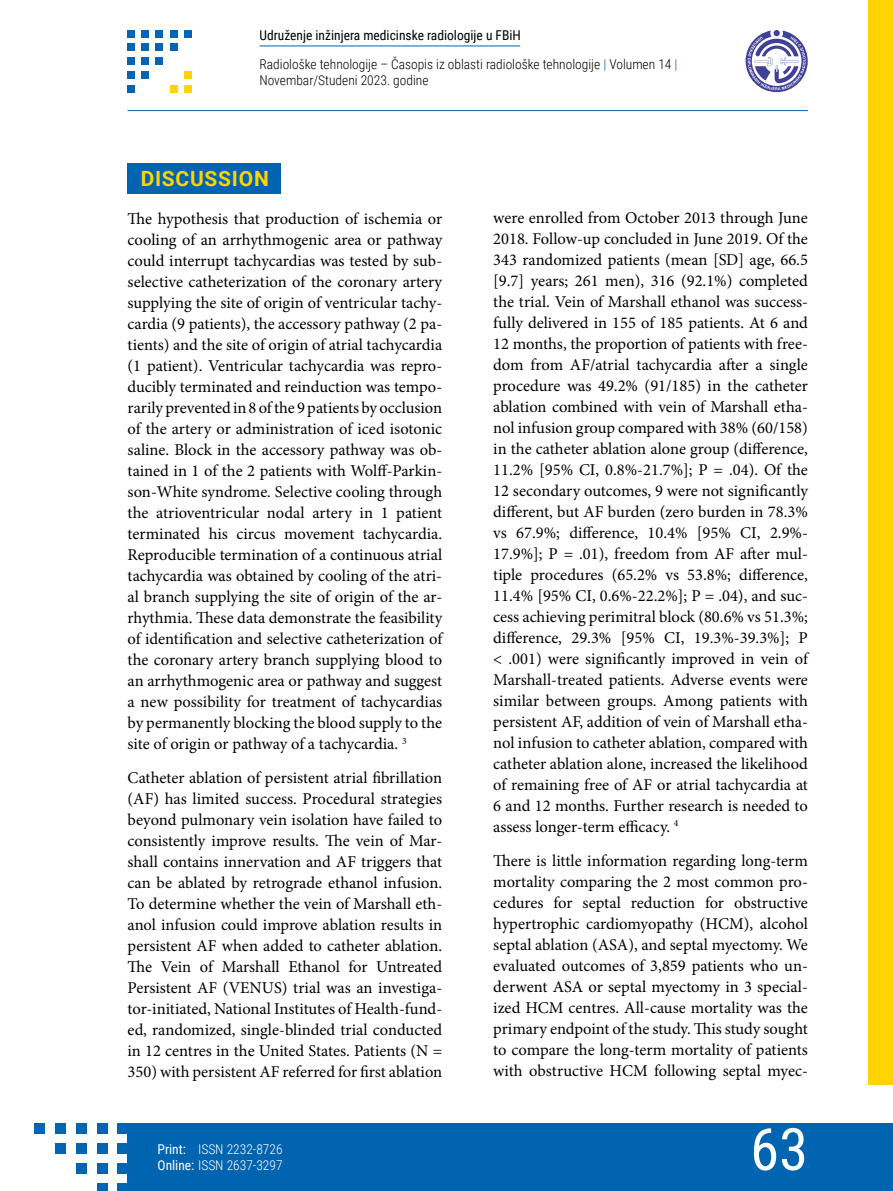
<style>
.page{position:relative;width:893px;height:1191px;background:#fff}
.page>*{position:absolute;margin:0;border:0;box-sizing:border-box;transform-origin:0 0}
.t1{font:58.5px "Roboto Condensed";color:#fff}
.t2{font:700 21px "Roboto";letter-spacing:.035em;color:#ffd400}
.t3{font:16.5px/21px "Minion Pro";color:#000;text-align:justify}
.t4{font:300 13.5px/29px "Roboto Condensed";color:#000}
.t5{font:300 13.5px/16.2px "Roboto Condensed";color:#fff}
.s1{font-weight:400}
.s2{color:#0064b0}
</style>
<div class="page">
<div style="left:868px;top:0;width:25px;height:1084px;background:#ffd400"></div>
<svg style="left:746px;top:30px;width:62px;height:62px"></svg>
<div style="left:184px;top:30px;width:7px;height:7px;background:#0365b1"></div>
<div style="left:156px;top:30px;width:7px;height:7px;background:#0365b1"></div>
<div style="left:170px;top:30px;width:7px;height:7px;background:#0365b1"></div>
<div style="left:142px;top:30px;width:7px;height:7px;background:#0365b1"></div>
<div style="left:128px;top:30px;width:7px;height:7px;background:#0365b1"></div>
<div style="left:156px;top:58px;width:7px;height:7px;background:#0365b1"></div>
<div style="left:142px;top:58px;width:7px;height:7px;background:#0365b1"></div>
<div style="left:128px;top:58px;width:7px;height:7px;background:#0365b1"></div>
<div style="left:156px;top:44px;width:7px;height:7px;background:#0365b1"></div>
<div style="left:170px;top:44px;width:7px;height:7px;background:#0365b1"></div>
<div style="left:142px;top:44px;width:7px;height:7px;background:#0365b1"></div>
<div style="left:128px;top:44px;width:7px;height:7px;background:#0365b1"></div>
<div style="left:184px;top:71px;width:7px;height:7px;background:#ffd400"></div>
<div style="left:142px;top:71px;width:7px;height:7px;background:#0365b1"></div>
<div style="left:128px;top:71px;width:7px;height:7px;background:#0365b1"></div>
<div style="left:184px;top:85px;width:7px;height:7px;background:#ffd400"></div>
<div style="left:170px;top:85px;width:7px;height:7px;background:#ffd400"></div>
<div style="left:128px;top:85px;width:7px;height:7px;background:#0365b1"></div>
<div style="left:34px;top:1123px;width:11px;height:10px;background:#0365b1"></div>
<div style="left:76px;top:1123px;width:11px;height:10px;background:#0365b1"></div>
<div style="left:55px;top:1123px;width:11px;height:10px;background:#0365b1"></div>
<div style="left:97px;top:1123px;width:10px;height:10px;background:#0365b1"></div>
<div style="left:118px;top:1123px;width:10px;height:10px;background:#0365b1"></div>
<div style="left:76px;top:1163px;width:11px;height:10px;background:#0365b1"></div>
<div style="left:97px;top:1163px;width:10px;height:10px;background:#0365b1"></div>
<div style="left:118px;top:1163px;width:10px;height:10px;background:#0365b1"></div>
<div style="left:76px;top:1143px;width:11px;height:10px;background:#0365b1"></div>
<div style="left:55px;top:1143px;width:11px;height:10px;background:#0365b1"></div>
<div style="left:97px;top:1143px;width:10px;height:10px;background:#0365b1"></div>
<div style="left:118px;top:1143px;width:10px;height:10px;background:#0365b1"></div>
<div style="left:97px;top:1183px;width:10px;height:8px;background:#0365b1"></div>
<div style="left:118px;top:1183px;width:10px;height:8px;background:#0365b1"></div>
<div style="left:128px;top:1123px;width:765px;height:68px;background:#0064b0"></div>
<hr style="left:259px;top:46px;width:261px;height:1px;background:#0064b0">
<hr style="left:128px;top:110px;width:680px;height:1px;background:#0064b0">
<div style="left:128px;top:163px;width:153px;height:30px;background:#0064b0"></div>
<p class="t4" style="left:259px;top:20px;width:419px"><span class="s1">Udruženje inžinjera medicinske radiologije u FBiH<br></span>Radiološke tehnologije – Časopis iz oblasti radiološke tehnologije <span class="s2">|</span> Volumen 14 <span class="s2">|</span></p>
<p class="t4" style="left:259px;top:65px;width:171px">Novembar/Studeni 2023. godine</p>
<p class="t2" style="left:141px;top:164px;width:130px">DISCUSSION</p>
<p class="t3" style="left:128px;top:208px;width:316px">The hypothesis that production of ischemia or cooling of an arrhythmogenic area or pathway could interrupt tachycardias was tested by sub&shy;selective catheterization of the coronary artery supplying the site of origin of ventricular tachy&shy;cardia (9 patients), the accessory pathway (2 pa&shy;tients) and the site of origin of atrial tachycardia (1 patient). Ventricular tachycardia was repro&shy;ducibly terminated and reinduction was tempo&shy;rarily prevented in 8 of the 9 patients by occlusion of the artery or administration of iced isotonic saline. Block in the accessory pathway was ob&shy;tained in 1 of the 2 patients with Wolff-Parkin&shy;son-White syndrome. Selective cooling through the atrioventricular nodal artery in 1 patient terminated his circus movement tachycardia.<br>Reproducible termination of a continuous atrial tachycardia was obtained by cooling of the atri&shy;al branch supplying the site of origin of the ar&shy;rhythmia. These data demonstrate the feasibility of identification and selective catheterization of the coronary artery branch supplying blood to an arrhythmogenic area or pathway and suggest a new possibility for treatment of tachycardias by permanently blocking the blood supply to the site of origin or pathway of a tachycardia. <sup>3</sup></p>
<p class="t3" style="left:128px;top:767px;width:316px">Catheter ablation of persistent atrial fibrillation (AF) has limited success. Procedural strategies beyond pulmonary vein isolation have failed to consistently improve results. The vein of Mar&shy;shall contains innervation and AF triggers that can be ablated by retrograde ethanol infusion.<br>To determine whether the vein of Marshall eth&shy;anol infusion could improve ablation results in persistent AF when added to catheter ablation.<br>The Vein of Marshall Ethanol for Untreated Persistent AF (VENUS) trial was an investiga&shy;tor-initiated, National Institutes of Health-fund&shy;ed, randomized, single-blinded trial conducted in 12 centres in the United States. Patients (N = 350) with persistent AF referred for first ablation</p>
<p class="t5" style="left:158px;top:1140px;width:127px"><span class="s1">Print:</span> ISSN 2232-8726<br><span class="s1">Online:</span> ISSN 2637-3297</p>
<p class="t3" style="left:493px;top:207px;width:316px">were enrolled from October 2013 through June 2018. Follow-up concluded in June 2019. Of the 343 randomized patients (mean [SD] age, 66.5 [9.7] years; 261 men), 316 (92.1%) completed the trial. Vein of Marshall ethanol was success&shy;fully delivered in 155 of 185 patients. At 6 and 12 months, the proportion of patients with free&shy;dom from AF/atrial tachycardia after a single procedure was 49.2% (91/185) in the catheter ablation combined with vein of Marshall etha&shy;nol infusion group compared with 38% (60/158) in the catheter ablation alone group (difference, 11.2% [95% CI, 0.8%-21.7%]; P = .04). Of the 12 secondary outcomes, 9 were not significantly different, but AF burden (zero burden in 78.3% vs 67.9%; difference, 10.4% [95% CI, 2.9%- 17.9%]; P = .01), freedom from AF after mul&shy;tiple procedures (65.2% vs 53.8%; difference, 11.4% [95% CI, 0.6%-22.2%]; P = .04), and suc&shy;cess achieving perimitral block (80.6% vs 51.3%; difference, 29.3% [95% CI, 19.3%-39.3%]; P &lt; .001) were significantly improved in vein of Marshall-treated patients. Adverse events were similar between groups. Among patients with persistent AF, addition of vein of Marshall etha&shy;nol infusion to catheter ablation, compared with catheter ablation alone, increased the likelihood of remaining free of AF or atrial tachycardia at 6 and 12 months. Further research is needed to assess longer-term efficacy. <sup>4</sup></p>
<p class="t3" style="left:493px;top:850px;width:316px">There is little information regarding long-term mortality comparing the 2 most common pro&shy;cedures for septal reduction for obstructive hypertrophic cardiomyopathy (HCM), alcohol septal ablation (ASA), and septal myectomy. We evaluated outcomes of 3,859 patients who un&shy;derwent ASA or septal myectomy in 3 special&shy;ized HCM centres. All-cause mortality was the primary endpoint of the study. This study sought to compare the long-term mortality of patients with obstructive HCM following septal myec-</p>
<h1 class="t1" style="left:750px;top:1108px;width:59px">63</h1>
</div>
